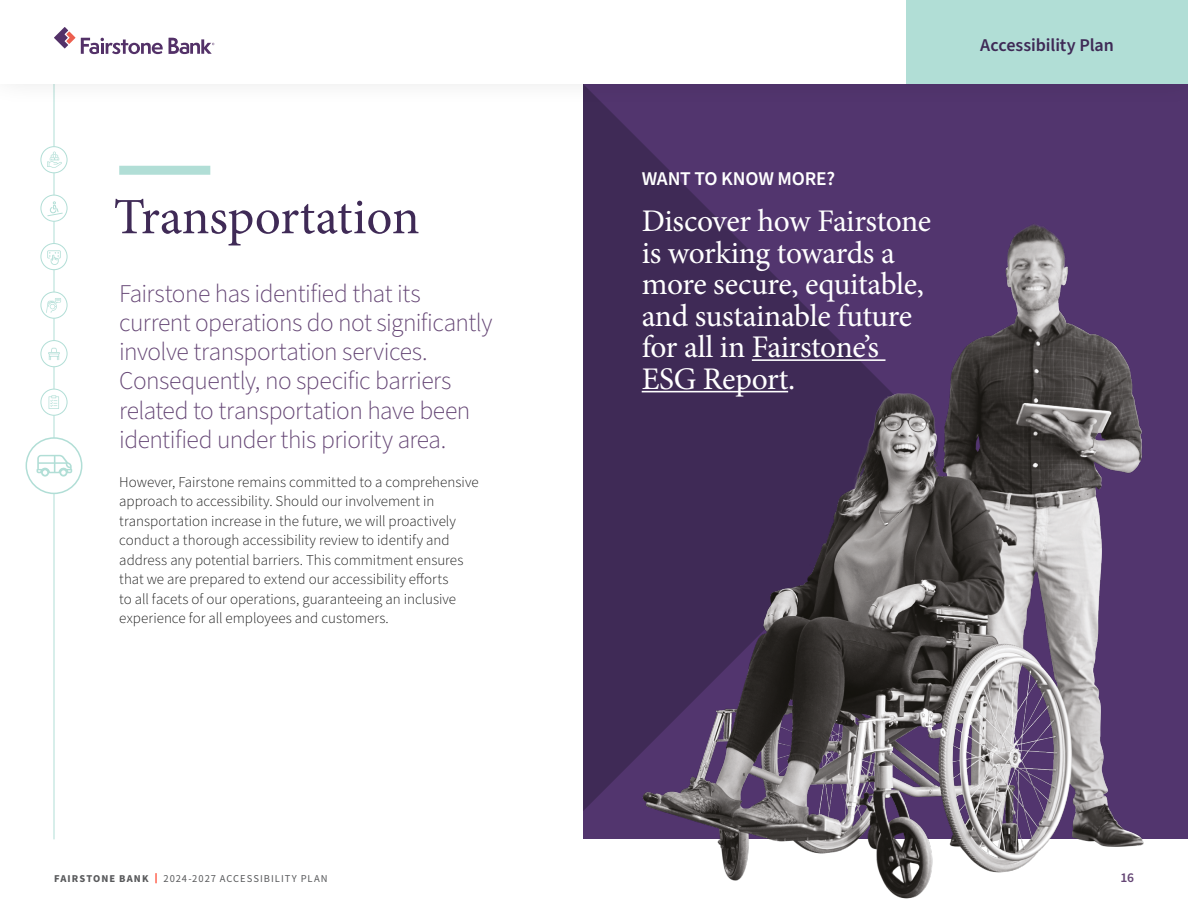
<style>
.page{position:relative;width:1188px;height:918px;background:#fff}
.page>*{position:absolute;margin:0;border:0;box-sizing:border-box;transform-origin:0 0}
.Titre_2{font:51px "Minion Pro";letter-spacing:-.005em;color:#3f2a56}
.Exergue{font:31.5px/31.5px "Minion Pro";letter-spacing:-.015em;color:#fff}
.Texte_intro{font:300 25.5px/29.2px "Source Sans Pro";letter-spacing:-.02em;color:#654675}
.Texte_intro-2{font:600 19.5px "Source Sans Pro";letter-spacing:-.01em;color:#fff}
.t1{font:600 18px "Source Sans Pro";letter-spacing:-.005em;color:#3f2a56}
.Texte_intro-3{font:300 15px/19.5px "Source Sans Pro";color:#1a1a1a}
.t2{font:600 13.5px "Source Sans Pro";color:#654675}
.t3{font:10.5px "Source Sans Pro";letter-spacing:.095em;color:#58595b}
.t4{font:700 10.5px "Source Sans Pro";letter-spacing:.1em;color:#58595b}
</style>
<div class="page">
<div style="left:119px;top:166px;width:91px;height:9px;background:#b1ded6"></div>
<div style="left:584px;top:83px;width:604px;height:756px;background:#52356e"></div>
<svg style="left:584px;top:107px;width:98px;height:703px;background:#412b58"></svg>
<hr style="left:54px;top:83px;width:1px;height:756px;background:#b1ded6">
<div style="left:26px;top:438px;width:56px;height:55px;background:#fff;border-radius:50%"></div>
<div style="left:26px;top:437px;width:56px;height:57px;border:2px solid #b1ded6;border-radius:50%"></div>
<div style="left:41px;top:147px;width:26px;height:26px;background:#fff;border-radius:50%"></div>
<div style="left:41px;top:146px;width:26px;height:27px;border:1px solid #b1ded6;border-radius:50%"></div>
<div style="left:41px;top:244px;width:26px;height:26px;background:#fff;border-radius:50%"></div>
<div style="left:41px;top:243px;width:26px;height:27px;border:1px solid #b1ded6;border-radius:50%"></div>
<div style="left:41px;top:341px;width:26px;height:26px;background:#fff;border-radius:50%"></div>
<div style="left:41px;top:340px;width:26px;height:27px;border:1px solid #b1ded6;border-radius:50%"></div>
<div style="left:41px;top:195px;width:26px;height:26px;background:#fff;border-radius:50%"></div>
<div style="left:41px;top:195px;width:26px;height:27px;border:1px solid #b1ded6;border-radius:50%"></div>
<div style="left:41px;top:292px;width:26px;height:26px;background:#fff;border-radius:50%"></div>
<div style="left:41px;top:292px;width:26px;height:27px;border:1px solid #b1ded6;border-radius:50%"></div>
<div style="left:41px;top:389px;width:26px;height:26px;background:#fff;border-radius:50%"></div>
<div style="left:41px;top:389px;width:26px;height:27px;border:1px solid #b1ded6;border-radius:50%"></div>
<svg style="left:37px;top:455px;width:35px;height:22px"></svg>
<svg style="left:48px;top:348px;width:12px;height:12px"></svg>
<svg style="left:49px;top:395px;width:10px;height:14px"></svg>
<img style="left:623px;top:183px;width:521px;height:716px">
<div style="left:0;top:0;width:1188px;height:107px;background:#000;opacity:.15"></div>
<div style="left:0;top:0;width:1188px;height:83px;background:#fff"></div>
<svg style="left:81px;top:38px;width:82px;height:16px"></svg>
<svg style="left:54px;top:27px;width:21px;height:21px"></svg>
<svg style="left:169px;top:38px;width:45px;height:16px"></svg>
<div style="left:906px;top:0;width:282px;height:83px;background:#b1ded6"></div>
<svg style="left:47px;top:152px;width:15px;height:16px"></svg>
<svg style="left:47px;top:201px;width:16px;height:15px"></svg>
<svg style="left:46px;top:298px;width:15px;height:15px"></svg>
<svg style="left:47px;top:250px;width:14px;height:15px"></svg>
<svg style="left:155px;top:873px;width:2px;height:10px"></svg>
<p class="Titre_2" style="left:114px;top:183px;width:308px">Transportation</p>
<p class="Texte_intro" style="left:119px;top:279px;width:375px">Fairstone has identified that its current operations do not significantly involve transportation services.<br>Consequently, no specific barriers related to transportation have been identified under this priority area.</p>
<p class="Texte_intro-3" style="left:119px;top:473px;width:361px">However, Fairstone remains committed to a comprehensive approach to accessibility. Should our involvement in transportation increase in the future, we will proactively conduct a thorough accessibility review to identify and address any potential barriers. This commitment ensures that we are prepared to extend our accessibility efforts<br>to all facets of our operations, guaranteeing an inclusive experience for all employees and customers.</p>
<p class="Texte_intro-2" style="left:642px;top:165px;width:195px">WANT TO KNOW MORE?</p>
<p class="Exergue" style="left:642px;top:205px;width:291px">Discover how Fairstone is working towards a more secure, equitable, and sustainable future for all in Fairstone’s<br>ESG Report.</p>
<p class="t1" style="left:980px;top:33px;width:135px">Accessibility Plan</p>
<p class="t4" style="left:54px;top:871px;width:96px">FAIRSTONE BANK</p>
<p class="t3" style="left:163px;top:871px;width:166px">2024-2027 ACCESSIBILITY PLAN</p>
<p class="t2" style="left:1120px;top:868px;width:15px">16</p>
</div>
